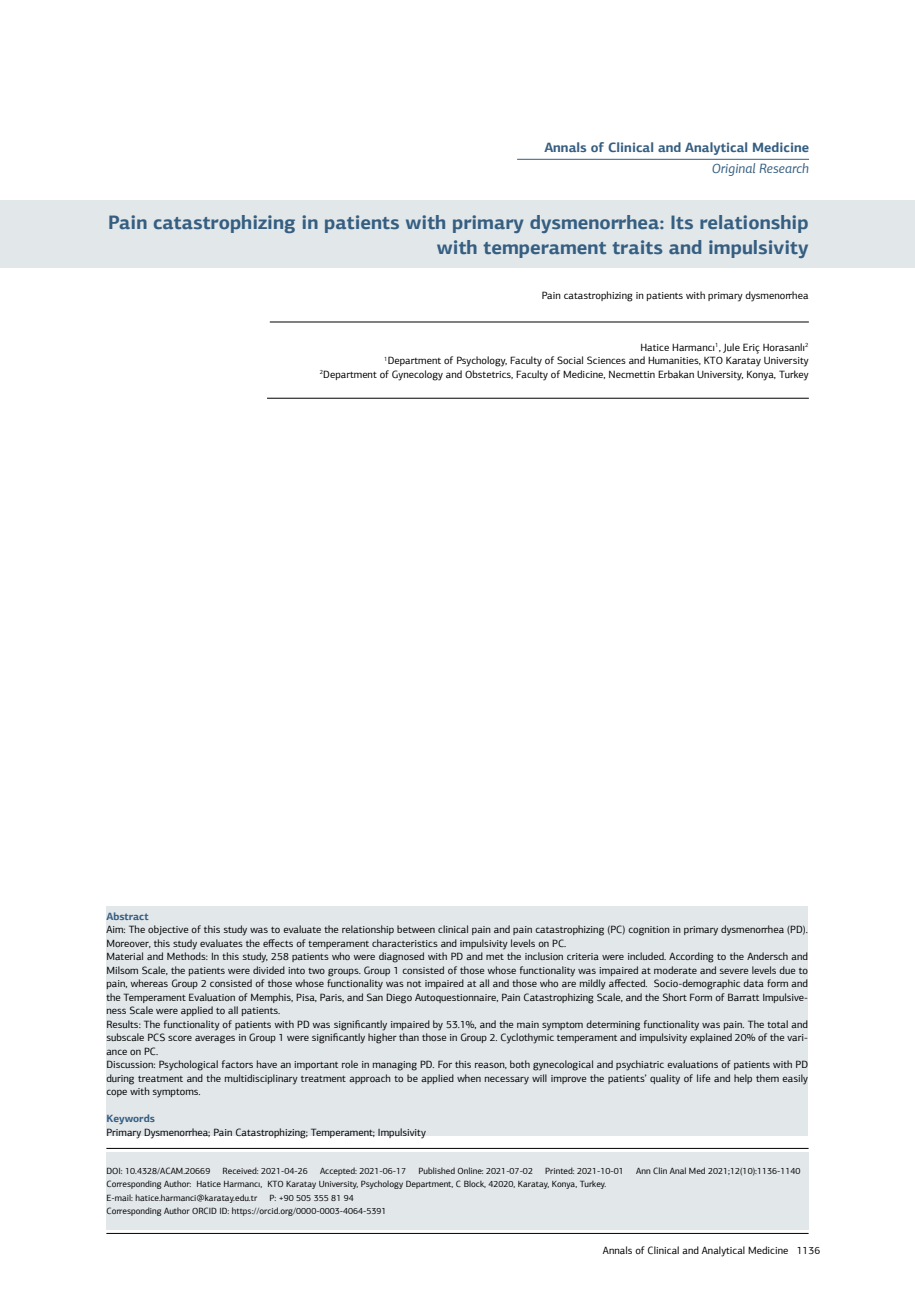
<style>
.page{position:relative;width:915px;height:1306px;background:#fff}
.page>*{position:absolute;margin:0;border:0;box-sizing:border-box;transform-origin:0 0}
.t1{font:700 19.5px/25.5px "PF Agora Sans Pro";color:#355e81;text-align:right}
.t2{font:700 13.5px "PF Agora Sans Pro";color:#355e81}
.t3{font:italic 13.5px "PF Agora Sans Pro";color:#355e81}
.t4{font:10.5px/13.5px "PF Agora Sans Pro";color:#000;text-align:right}
.t5{font:700 10.5px "PF Agora Sans Pro";color:#355e81}
.t6{font:9px/13.5px "PF Agora Sans Pro";color:#000}
</style>
<div class="page">
<hr style="left:106px;top:1233px;width:702px;height:1px;background:#000">
<div style="left:0;top:200px;width:914px;height:68px;background:#e2e7ea"></div>
<hr style="left:106px;top:1148px;width:702px;height:1px;background:#000">
<hr style="left:270px;top:322px;width:538px;height:1px;background:#000">
<hr style="left:267px;top:398px;width:541px;height:1px;background:#000">
<hr style="left:517px;top:159px;width:291px;height:1px;background:#355e81">
<div style="left:106px;top:1151px;width:702px;height:78px;background:#e2e7ea"></div>
<div style="left:106px;top:906px;width:701px;height:229px;background:#e2e7ea"></div>
<p class="t2" style="left:544px;top:139px;width:266px">Annals of Clinical and Analytical Medicine</p>
<p class="t3" style="left:711px;top:160px;width:99px">Original Research</p>
<h1 class="t1" style="left:108px;top:209px;width:701px">Pain catastrophizing in patients with primary dysmenorrhea: Its relationship with temperament traits and impulsivity</h1>
<p class="t4" style="left:541px;top:288px;width:268px">Pain catastrophizing in patients with primary dysmenorrhea</p>
<p class="t4" style="left:320px;top:340px;width:490px">Hatice Harmancı<sup>1</sup>, Jule Eriç Horasanlı<sup>2<br>1</sup>Department of Psychology, Faculty of Social Sciences and Humanities, KTO Karatay University<br><sup>2</sup>Department of Gynecology and Obstetrics, Faculty of Medicine, Necmettin Erbakan University, Konya, Turkey</p>
<p class="t5" style="left:106px;top:909px;width:44px">Abstract</p>
<p class="t4" style="left:106px;top:922px;width:703px;text-align:left">Aim: The objective of this study was to evaluate the relationship between clinical pain and pain catastrophizing (PC) cognition in primary dysmenorrhea (PD).<br>Moreover, this study evaluates the effects of temperament characteristics and impulsivity levels on PC.<br>Material and Methods: In this study, 258 patients who were diagnosed with PD and met the inclusion criteria were included. According to the Andersch and Milsom Scale, the patients were divided into two groups. Group 1 consisted of those whose functionality was impaired at moderate and severe levels due to pain, whereas Group 2 consisted of those whose functionality was not impaired at all and those who are mildly affected. Socio-demographic data form and the Temperament Evaluation of Memphis, Pisa, Paris, and San Diego Autoquestionnaire, Pain Catastrophizing Scale, and the Short Form of Barratt Impulsive&shy;ness Scale were applied to all patients.<br>Results: The functionality of patients with PD was significantly impaired by 53.1%, and the main symptom determining functionality was pain. The total and subscale PCS score averages in Group 1 were significantly higher than those in Group 2. Cyclothymic temperament and impulsivity explained 20% of the vari&shy;ance on PC.<br>Discussion: Psychological factors have an important role in managing PD. For this reason, both gynecological and psychiatric evaluations of patients with PD during treatment and the multidisciplinary treatment approach to be applied when necessary will improve the patients’ quality of life and help them easily cope with symptoms.</p>
<p class="t5" style="left:106px;top:1112px;width:50px">Keywords</p>
<p class="t4" style="left:106px;top:1125px;width:321px">Primary Dysmenorrhea; Pain Catastrophizing; Temperament; Impulsivity</p>
<p class="t6" style="left:106px;top:1164px;width:105px">DOI: 10.4328/ACAM.20669</p>
<p class="t6" style="left:222px;top:1164px;width:87px">Received: 2021-04-26</p>
<p class="t6" style="left:320px;top:1164px;width:88px">Accepted: 2021-06-17</p>
<p class="t6" style="left:418px;top:1164px;width:116px">Published Online: 2021-07-02</p>
<p class="t6" style="left:545px;top:1164px;width:80px">Printed: 2021-10-01</p>
<p class="t6" style="left:636px;top:1164px;width:166px">Ann Clin Anal Med 2021;12(10):1136-1140</p>
<p class="t6" style="left:106px;top:1177px;width:501px">Corresponding Author: Hatice Harmancı, KTO Karatay University, Psychology Department, C Block, 42020, Karatay, Konya, Turkey.<br>E-mail: hatice.harmanci@karatay.edu.tr</p>
<p class="t6" style="left:106px;top:1191px;width:281px;text-indent:163px">P: +90 505 355 81 94<br>Corresponding Author ORCID ID: https://orcid.org/0000-0003-4064-5391</p>
<p class="t4" style="left:602px;top:1243px;width:219px">Annals of Clinical and Analytical Medicine 1136</p>
</div>
